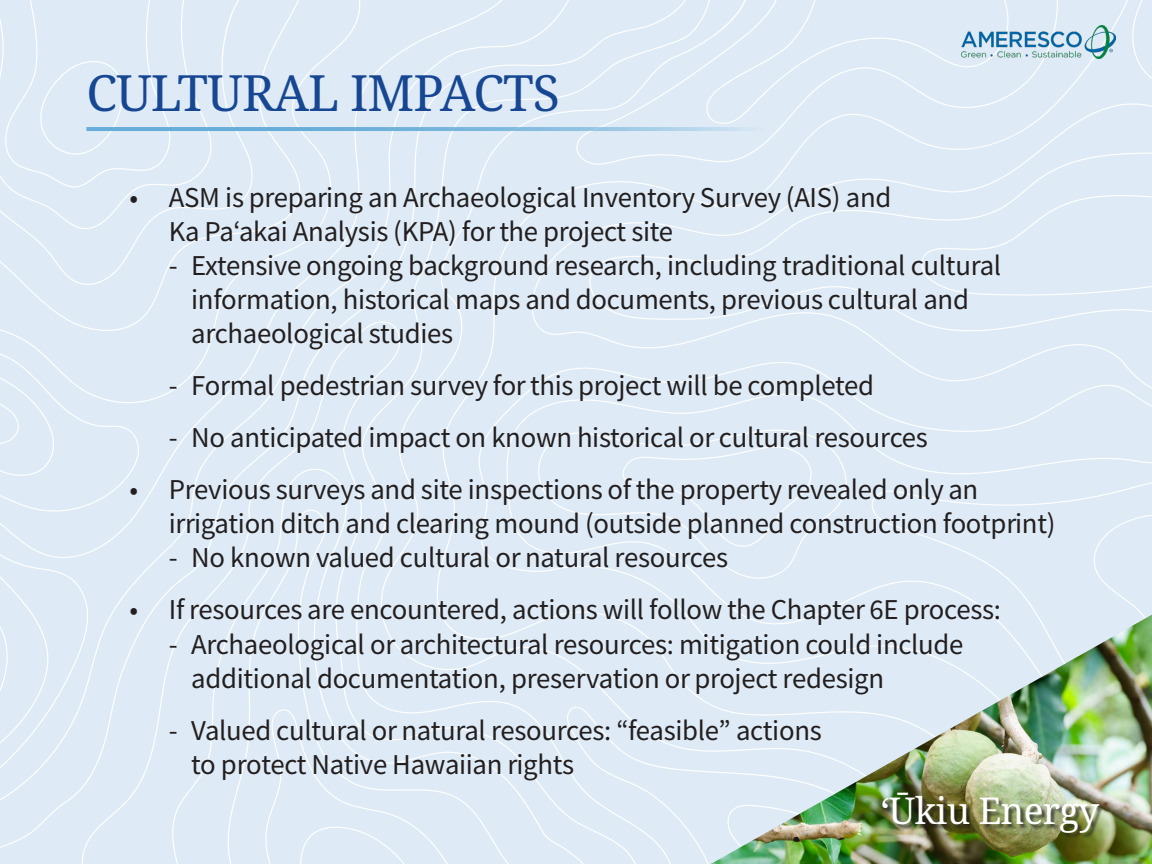
<style>
.page{position:relative;width:1152px;height:864px;background:#fff}
.page>*{position:absolute;margin:0;border:0;box-sizing:border-box;transform-origin:0 0}
.t1{font:50px "Noto Serif";letter-spacing:-.02em;color:#174793}
.t2{font:36.96px "Noto Serif";letter-spacing:-.02em;color:#fff}
.t3{font:28.8px/34px "Source Sans Variable";letter-spacing:-.01em;color:#231f20}
</style>
<div class="page">
<div style="left:78px;top:566px;width:90px;height:298px;background:#deebf6"></div>
<div style="left:168px;top:566px;width:58px;height:298px;background:#deebf6"></div>
<div style="left:226px;top:566px;width:128px;height:298px;background:#deebf6"></div>
<div style="left:263px;top:709px;width:91px;height:155px;background:#deebf6"></div>
<div style="left:0;top:0;width:354px;height:566px;background:#deebf6"></div>
<div style="left:0;top:344px;width:139px;height:468px;background:#deebf6"></div>
<div style="left:0;top:0;width:304px;height:335px;background:#deebf6"></div>
<div style="left:0;top:0;width:254px;height:287px;background:#deebf6"></div>
<div style="left:0;top:0;width:213px;height:229px;background:#deebf6"></div>
<div style="left:3px;top:0;width:169px;height:188px;background:#deebf6"></div>
<div style="left:354px;top:0;width:22px;height:864px;background:#deebf6"></div>
<div style="left:376px;top:0;width:55px;height:864px;background:#deebf6"></div>
<div style="left:431px;top:0;width:698px;height:864px;background:#deebf6"></div>
<div style="left:479px;top:358px;width:50px;height:506px;background:#deebf6"></div>
<div style="left:505px;top:389px;width:647px;height:475px;background:#deebf6"></div>
<div style="left:536px;top:427px;width:318px;height:153px;background:#deebf6"></div>
<div style="left:622px;top:445px;width:190px;height:102px;background:#deebf6"></div>
<div style="left:870px;top:474px;width:282px;height:137px;background:#deebf6"></div>
<div style="left:529px;top:38px;width:623px;height:370px;background:#deebf6"></div>
<div style="left:588px;top:97px;width:564px;height:276px;background:#deebf6"></div>
<div style="left:918px;top:166px;width:234px;height:155px;background:#deebf6"></div>
<svg style="left:1129px;top:0;width:23px;height:88px;background:#dfebf6"></svg>
<div style="left:1091px;top:508px;width:61px;height:103px;background:#deebf6"></div>
<img style="left:696px;top:611px;width:456px;height:253px">
<div style="left:883px;top:793px;width:223px;height:46px;background:#231f20;opacity:.75"></div>
<img style="left:961px;top:25px;width:154px;height:33px">
<svg style="left:86px;top:127px;width:677px;height:4px;background:#83bbde"></svg>
<h1 class="t1" style="left:86px;top:59px;width:475px">CULTURAL IMPACTS</h1>
<p class="t3" style="left:169px;top:181px;width:724px;text-indent:-39px">• ASM is preparing an Archaeological Inventory Survey (AIS) and<br>Ka Paʻakai Analysis (KPA) for the project site</p>
<p class="t3" style="left:191px;top:249px;width:811px;text-indent:-22px">- Extensive ongoing background research, including traditional cultural information, historical maps and documents, previous cultural and archaeological studies</p>
<p class="t3" style="left:169px;top:369px;width:707px">- Formal pedestrian survey for this project will be completed</p>
<p class="t3" style="left:169px;top:421px;width:761px">- No anticipated impact on known historical or cultural resources</p>
<p class="t3" style="left:169px;top:473px;width:888px;text-indent:-39px">• Previous surveys and site inspections of the property revealed only an irrigation ditch and clearing mound (outside planned construction footprint)</p>
<p class="t3" style="left:169px;top:541px;width:561px">- No known valued cultural or natural resources</p>
<p class="t3" style="left:130px;top:593px;width:873px">• If resources are encountered, actions will follow the Chapter 6E process:</p>
<p class="t3" style="left:191px;top:627px;width:774px;text-indent:-22px">- Archaeological or architectural resources: mitigation could include additional documentation, preservation or project redesign</p>
<p class="t3" style="left:191px;top:713px;width:632px;text-indent:-22px">- Valued cultural or natural resources: “feasible” actions to protect Native Hawaiian rights</p>
<p class="t2" style="left:880px;top:785px;width:221px">‘Ūkiu Energy</p>
</div>
